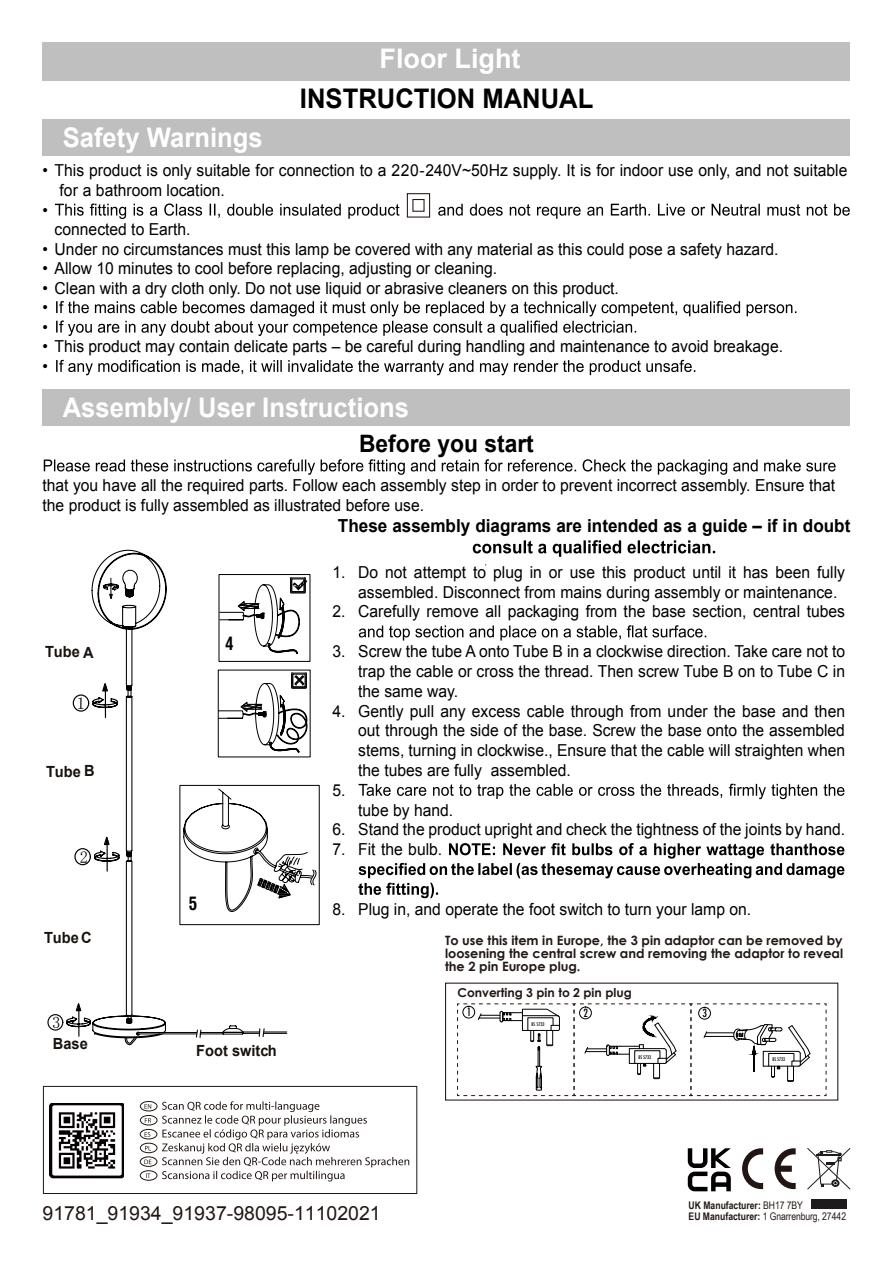
<style>
.page{position:relative;width:893px;height:1263px;background:#fff}
.page>*{position:absolute;margin:0;border:0;box-sizing:border-box;transform-origin:0 0}
.t1{font:700 27px "Arial";color:#fff;scale:.95 1}
.t2{font:700 27px "Arial";color:#000;scale:.95 1}
.t3{font:700 27px "Arial";color:#fff}
.t4{font:700 24px "Arial";color:#000;scale:.95 1}
.t5{font:19.5px "Arial";color:#211613}
.t6{font:700 18px "Arial";color:#000;scale:.95 1}
.t7{font:700 condensed 18px "Swiss 721 BT";color:#000;scale:.95 1}
.t8{font:16.5px/19.8px "Arial";color:#000;scale:.95 1}
.t9{font:16.5px "Sim Sun";color:#000}
.t10{font:700 15.45px "Arial";color:#18120e;scale:.95 1}
.t11{font:700 12.9px/13.5px "Century Gothic";color:#231815;text-align:justify}
.t12{font:700 12.3px "Century Gothic";color:#231815}
.t13{font:500 condensed 11.1px "Futura";color:#040000}
.t14{font:10.5px "Arial Narrow";letter-spacing:-.01em;color:#231815}
.t15{font:700 10.5px "Arial Narrow";color:#231815}
.t16{font:500 condensed 4.95px "Futura";color:#040000}
.s1{font-weight:400}
.s2{font-weight:700}
</style>
<div class="page">
<div style="left:43px;top:43px;width:807px;height:38px;background:#bfbfbf"></div>
<div style="left:43px;top:120px;width:807px;height:36px;background:#bfbfbf"></div>
<svg style="left:56px;top:301px;width:740px;height:35px"></svg>
<svg style="left:56px;top:360px;width:639px;height:15px"></svg>
<div style="left:43px;top:389px;width:807px;height:36px;background:#bfbfbf"></div>
<svg style="left:44px;top:459px;width:792px;height:16px"></svg>
<svg style="left:473px;top:540px;width:242px;height:17px"></svg>
<svg style="left:359px;top:625px;width:347px;height:15px"></svg>
<svg style="left:359px;top:784px;width:485px;height:15px"></svg>
<svg style="left:358px;top:843px;width:486px;height:55px"></svg>
<svg style="left:55px;top:193px;width:795px;height:26px"></svg>
<svg style="left:457px;top:1003px;width:370px;height:93px"></svg>
<svg style="left:742px;top:1148px;width:21px;height:41px"></svg>
<svg style="left:775px;top:1148px;width:21px;height:41px"></svg>
<svg style="left:807px;top:1148px;width:43px;height:41px"></svg>
<div style="left:811px;top:1199px;width:36px;height:9px;background:#1f1a1b"></div>
<svg style="left:162px;top:1101px;width:247px;height:80px"></svg>
<div style="left:140px;top:1101px;width:17px;height:10px;border:1px solid #211613;border-radius:50%"></div>
<svg style="left:144px;top:1104px;width:7px;height:5px"></svg>
<div style="left:140px;top:1157px;width:17px;height:9px;border:1px solid #211613;border-radius:50%"></div>
<svg style="left:144px;top:1159px;width:7px;height:5px"></svg>
<div style="left:140px;top:1115px;width:17px;height:10px;border:1px solid #211613;border-radius:50%"></div>
<svg style="left:145px;top:1118px;width:6px;height:5px"></svg>
<div style="left:140px;top:1170px;width:17px;height:10px;border:1px solid #211613;border-radius:50%"></div>
<svg style="left:146px;top:1173px;width:5px;height:5px"></svg>
<div style="left:140px;top:1129px;width:17px;height:10px;border:1px solid #211613;border-radius:50%"></div>
<svg style="left:145px;top:1132px;width:5px;height:5px"></svg>
<div style="left:140px;top:1143px;width:17px;height:10px;border:1px solid #211613;border-radius:50%"></div>
<svg style="left:145px;top:1146px;width:6px;height:4px"></svg>
<div style="left:43px;top:1086px;width:374px;height:108px;border:1px solid #211613"></div>
<img style="left:50px;top:1103px;width:74px;height:75px">
<svg style="left:688px;top:1148px;width:43px;height:43px"></svg>
<svg style="left:47px;top:549px;width:273px;height:497px"></svg>
<h1 class="t3" style="left:380px;top:41px;width:142px">Floor Light</h1>
<h1 class="t1" style="left:63px;top:120px;width:212px">Safety Warnings</h1>
<h1 class="t2" style="left:300px;top:80px;width:310px">INSTRUCTION MANUAL</h1>
<p class="t8" style="left:43px;top:161px;width:849px">• This product is only suitable for connection to a 220-240V~50Hz supply. It is for indoor use only, and not suitable</p>
<p class="t8" style="left:60px;top:180px;width:176px">for a bathroom location.</p>
<p class="t8" style="left:43px;top:200px;width:7px">•</p>
<p class="t8" style="left:55px;top:219px;width:145px">connected to Earth.</p>
<p class="t8" style="left:43px;top:239px;width:776px">• Under no circumstances must this lamp be covered with any material as this could pose a safety hazard.</p>
<p class="t8" style="left:43px;top:258px;width:480px">• Allow 10 minutes to cool before replacing, adjusting or cleaning.</p>
<p class="t8" style="left:43px;top:278px;width:608px">• Clean with a dry cloth only. Do not use liquid or abrasive cleaners on this product. •<br>•</p>
<p class="t8" style="left:43px;top:337px;width:781px">• This product may contain delicate parts – be careful during handling and maintenance to avoid breakage. •</p>
<h1 class="t1" style="left:63px;top:390px;width:366px">Assembly/ User Instructions</h1>
<h2 class="t4" style="left:359px;top:427px;width:186px">Before you start</h2>
<p class="t8" style="left:43px;top:476px;width:836px">that you have all the required parts. Follow each assembly step in order to prevent incorrect assembly. Ensure that the product is fully assembled as illustrated before use.</p>
<p class="t6" style="left:338px;top:513px;width:541px">These assembly diagrams are intended as a guide – if in doubt</p>
<p class="t8" style="left:358px;top:562px;width:514px;text-indent:-26px">1. Do not attempt to plug in or use this product until it has been fully assembled. Disconnect from mains during assembly or maintenance.</p>
<p class="t8" style="left:333px;top:602px;width:541px">2. Carefully remove all packaging from the base section, central tubes</p>
<p class="t8" style="left:358px;top:641px;width:514px;text-align:justify;text-indent:-26px">3. Screw the tube A onto Tube B in a clockwise direction. Take care not to trap the cable or cross the thread. Then screw Tube B on to Tube C in the same way.</p>
<p class="t8" style="left:333px;top:701px;width:541px">4. Gently pull any excess cable through from under the base and then</p>
<p class="t8" style="left:358px;top:721px;width:514px">out through the side of the base. Screw the base onto the assembled</p>
<p class="t8" style="left:358px;top:740px;width:514px">stems, turning in clockwise., Ensure that the cable will straighten when</p>
<p class="t8" style="left:358px;top:760px;width:225px">the tubes are fully assembled.</p>
<p class="t8" style="left:333px;top:780px;width:15px">5.</p>
<p class="t8" style="left:358px;top:800px;width:101px">tube by hand.</p>
<p class="t8" style="left:333px;top:820px;width:541px">6. Stand the product upright and check the tightness of the joints by hand.</p>
<p class="t8" style="left:333px;top:839px;width:117px">7. Fit the bulb.</p>
<p class="t7" style="left:225px;top:633px;width:10px">4</p>
<p class="t10" style="left:45px;top:642px;width:53px">Tube A</p>
<p class="t10" style="left:46px;top:762px;width:53px">Tube B</p>
<p class="t9" style="left:80px;top:848px;width:10px">2</p>
<p class="t10" style="left:44px;top:927px;width:52px">Tube C</p>
<p class="t10" style="left:53px;top:1033px;width:38px">Base</p>
<p class="t7" style="left:189px;top:892px;width:11px">5</p>
<p class="t10" style="left:196px;top:1040px;width:86px">Foot switch</p>
<p class="t8" style="left:333px;top:899px;width:442px">8. Plug in, and operate the foot switch to turn your lamp on.</p>
<p class="t11" style="left:445px;top:933px;width:400px">To use this item in Europe, the 3 pin adaptor can be removed by loosening the central screw and removing the adaptor to reveal the 2 pin Europe plug.</p>
<p class="t12" style="left:457px;top:985px;width:176px">Converting 3 pin to 2 pin plug</p>
<p class="t13" style="left:467px;top:1005px;width:6px">1</p>
<p class="t16" style="left:531px;top:1021px;width:14px">BS 5733</p>
<p class="t13" style="left:583px;top:1006px;width:6px">2</p>
<p class="t13" style="left:703px;top:1006px;width:6px">3</p>
<p class="t16" style="left:638px;top:1054px;width:14px">BS 5733</p>
<p class="t16" style="left:772px;top:1056px;width:14px">BS 5733</p>
<p class="t15" style="left:689px;top:1197px;width:116px">UK Manufacturer: <span class="s1">BH17 7BY</span></p>
<p class="t5" style="left:43px;top:1200px;width:340px">91781_91934_91937-98095-11102021</p>
<p class="t14" style="left:689px;top:1209px;width:159px"><span class="s2">EU Manufacturer:</span> 1 Gnarrenburg, 27442</p>
</div>
